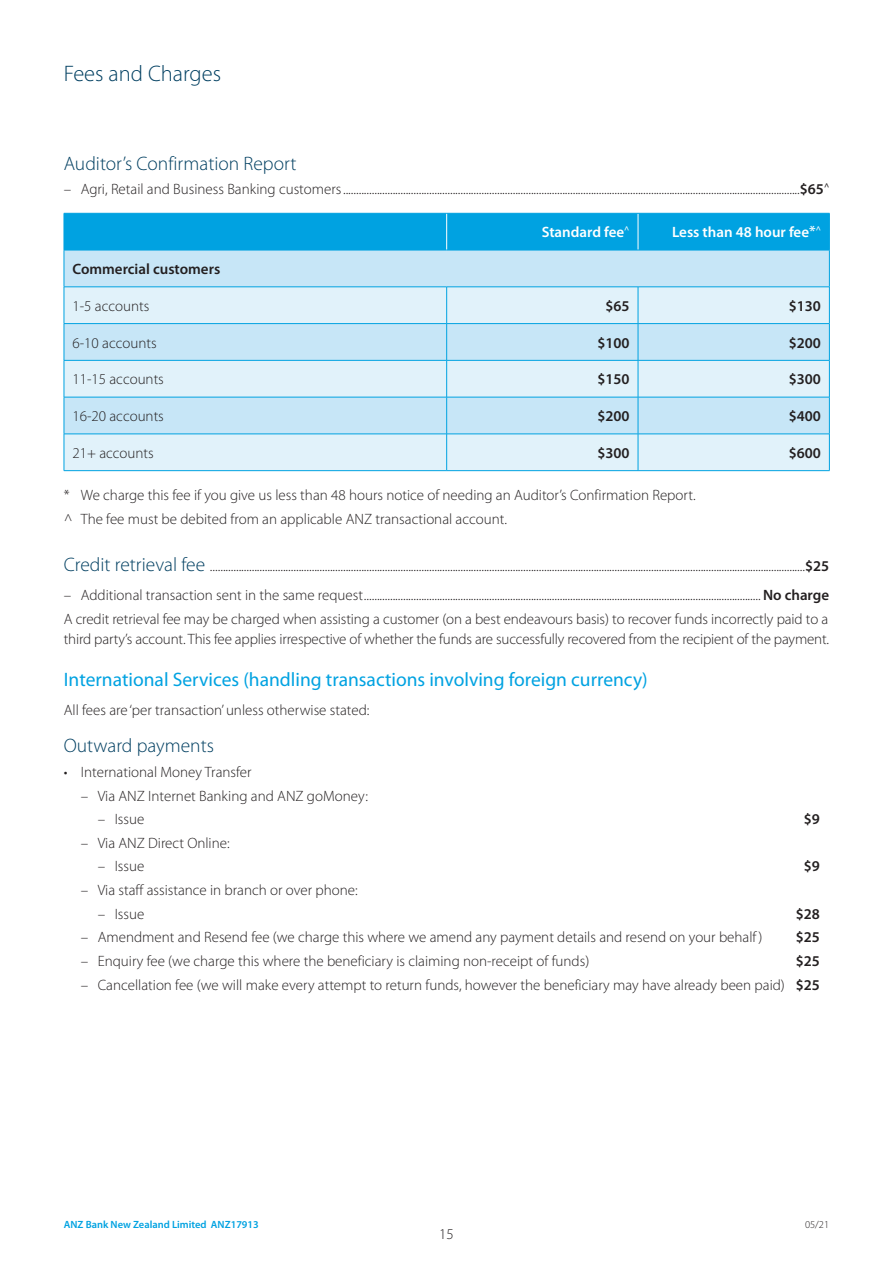
<style>
.page{position:relative;width:893px;height:1263px;background:#fff}
.page>*{position:absolute;margin:0;border:0;box-sizing:border-box;transform-origin:0 0}
.t1{font:300 22.5px "Myriad Pro";color:#003f61}
.Heading_2{font:19.5px "Myriad Pro";color:#00a2e1}
.Heading_3{font:300 19.5px "Myriad Pro";color:#003f61}
.Heading_2-2{font:300 15px "Myriad Pro";color:#231f20}
.Body_Copy{font:300 15px/20.2px "Myriad Pro";letter-spacing:-.005em;color:#231f20}
.Body_Copy-2{font:600 15px "Myriad Pro";color:#231f20}
.bodycopy_with_colon{font:300 15px "Myriad Pro";color:#231f20}
.Body_Copy-3{font:600 15px "Myriad Pro";color:#fff}
.t2{font:600 10.5px "Myriad Pro";color:#00a2e1}
.t3{font:300 10.5px "Myriad Pro";color:#231f20}
.s1{font-weight:600}
.s2{font-size:19.5px;color:#003f61}
</style>
<div class="page">
<div style="left:65px;top:214px;width:764px;height:36px;background:#00a2e1"></div>
<div style="left:65px;top:251px;width:764px;height:109px;background:#c7e6f7"></div>
<div style="left:65px;top:288px;width:764px;height:35px;background:#e1f2fa"></div>
<div style="left:65px;top:361px;width:764px;height:109px;background:#e1f2fa"></div>
<div style="left:65px;top:398px;width:764px;height:36px;background:#c7e6f7"></div>
<hr style="left:446px;top:213px;width:1px;height:37px;background:#fff">
<hr style="left:638px;top:213px;width:1px;height:37px;background:#fff">
<hr style="left:64px;top:213px;width:1px;height:37px;background:#00a2e1">
<hr style="left:64px;top:213px;width:383px;height:1px;background:#00a2e1">
<hr style="left:447px;top:213px;width:191px;height:1px;background:#00a2e1">
<hr style="left:638px;top:213px;width:192px;height:1px;background:#00a2e1">
<hr style="left:829px;top:213px;width:1px;height:37px;background:#00a2e1">
<hr style="left:64px;top:250px;width:1px;height:37px;background:#00a2e1">
<hr style="left:64px;top:250px;width:383px;height:1px;background:#00a2e1">
<hr style="left:447px;top:250px;width:191px;height:1px;background:#00a2e1">
<hr style="left:638px;top:250px;width:192px;height:1px;background:#00a2e1">
<hr style="left:829px;top:250px;width:1px;height:37px;background:#00a2e1">
<hr style="left:64px;top:287px;width:1px;height:36px;background:#00a2e1">
<hr style="left:64px;top:287px;width:383px;height:1px;background:#00a2e1">
<hr style="left:446px;top:287px;width:1px;height:36px;background:#00a2e1">
<hr style="left:447px;top:287px;width:191px;height:1px;background:#00a2e1">
<hr style="left:638px;top:287px;width:192px;height:1px;background:#00a2e1">
<hr style="left:638px;top:287px;width:1px;height:36px;background:#00a2e1">
<hr style="left:829px;top:287px;width:1px;height:36px;background:#00a2e1">
<hr style="left:64px;top:324px;width:1px;height:36px;background:#00a2e1">
<hr style="left:64px;top:323px;width:383px;height:1px;background:#00a2e1">
<hr style="left:446px;top:324px;width:1px;height:36px;background:#00a2e1">
<hr style="left:447px;top:323px;width:191px;height:1px;background:#00a2e1">
<hr style="left:638px;top:323px;width:192px;height:1px;background:#00a2e1">
<hr style="left:638px;top:324px;width:1px;height:36px;background:#00a2e1">
<hr style="left:829px;top:324px;width:1px;height:36px;background:#00a2e1">
<hr style="left:64px;top:361px;width:1px;height:36px;background:#00a2e1">
<hr style="left:64px;top:360px;width:383px;height:1px;background:#00a2e1">
<hr style="left:446px;top:361px;width:1px;height:36px;background:#00a2e1">
<hr style="left:447px;top:360px;width:191px;height:1px;background:#00a2e1">
<hr style="left:638px;top:361px;width:1px;height:36px;background:#00a2e1">
<hr style="left:638px;top:360px;width:192px;height:1px;background:#00a2e1">
<hr style="left:829px;top:361px;width:1px;height:36px;background:#00a2e1">
<hr style="left:64px;top:397px;width:1px;height:37px;background:#00a2e1">
<hr style="left:64px;top:397px;width:383px;height:1px;background:#00a2e1">
<hr style="left:446px;top:397px;width:1px;height:37px;background:#00a2e1">
<hr style="left:447px;top:397px;width:191px;height:1px;background:#00a2e1">
<hr style="left:638px;top:397px;width:1px;height:37px;background:#00a2e1">
<hr style="left:638px;top:397px;width:192px;height:1px;background:#00a2e1">
<hr style="left:829px;top:397px;width:1px;height:37px;background:#00a2e1">
<hr style="left:64px;top:434px;width:1px;height:36px;background:#00a2e1">
<hr style="left:64px;top:434px;width:383px;height:1px;background:#00a2e1">
<hr style="left:64px;top:470px;width:383px;height:1px;background:#00a2e1">
<hr style="left:446px;top:434px;width:1px;height:36px;background:#00a2e1">
<hr style="left:447px;top:434px;width:191px;height:1px;background:#00a2e1">
<hr style="left:447px;top:470px;width:191px;height:1px;background:#00a2e1">
<hr style="left:638px;top:434px;width:1px;height:36px;background:#00a2e1">
<hr style="left:638px;top:434px;width:192px;height:1px;background:#00a2e1">
<hr style="left:829px;top:434px;width:1px;height:36px;background:#00a2e1">
<hr style="left:638px;top:470px;width:192px;height:1px;background:#00a2e1">
<h1 class="t1" style="left:64px;top:60px;width:159px">Fees and Charges</h1>
<p class="Heading_3" style="left:64px;top:152px;width:234px">Auditor’s Confirmation Report</p>
<p class="Heading_2-2" style="left:64px;top:180px;width:767px">– Agri, Retail and Business Banking customers...............................................................................................................................................................................<span class="s1">$65</span><sup>^</sup></p>
<p class="Body_Copy-3" style="left:542px;top:223px;width:89px">Standard fee<sup>^</sup></p>
<p class="Body_Copy-3" style="left:672px;top:223px;width:150px">Less than 48 hour fee*<sup>^</sup></p>
<p class="Body_Copy-2" style="left:72px;top:259px;width:149px">Commercial customers</p>
<p class="Body_Copy" style="left:72px;top:296px;width:78px">1-5 accounts</p>
<p class="Body_Copy-2" style="left:605px;top:296px;width:26px">$65</p>
<p class="Body_Copy-2" style="left:789px;top:296px;width:34px">$130</p>
<p class="Body_Copy" style="left:72px;top:332px;width:86px">6-10 accounts</p>
<p class="Body_Copy-2" style="left:597px;top:333px;width:34px">$100</p>
<p class="Body_Copy-2" style="left:789px;top:333px;width:34px">$200</p>
<p class="Body_Copy" style="left:72px;top:369px;width:93px">11-15 accounts</p>
<p class="Body_Copy-2" style="left:597px;top:370px;width:34px">$150</p>
<p class="Body_Copy-2" style="left:789px;top:370px;width:34px">$300</p>
<p class="Body_Copy" style="left:72px;top:406px;width:93px">16-20 accounts</p>
<p class="Body_Copy-2" style="left:597px;top:407px;width:34px">$200</p>
<p class="Body_Copy-2" style="left:789px;top:407px;width:34px">$400</p>
<p class="Body_Copy" style="left:72px;top:443px;width:83px">21+ accounts</p>
<p class="Body_Copy-2" style="left:597px;top:443px;width:34px">$300</p>
<p class="Body_Copy-2" style="left:789px;top:443px;width:34px">$600</p>
<p class="Body_Copy" style="left:64px;top:485px;width:633px">* We charge this fee if you give us less than 48 hours notice of needing an Auditor’s Confirmation Report.</p>
<p class="Body_Copy" style="left:64px;top:509px;width:445px">^ The fee must be debited from an applicable ANZ transactional account.</p>
<p class="Heading_2-2" style="left:64px;top:557px;width:767px"><span class="s2">Credit retrieval fee</span> ....................................................................................................................................................................................................................................<span class="s1">$25</span></p>
<p class="Heading_2-2" style="left:64px;top:586px;width:767px">– Additional transaction sent in the same request........................................................................................................................................................<span class="s1">No charge</span></p>
<p class="Body_Copy" style="left:64px;top:608px;width:767px">A credit retrieval fee may be charged when assisting a customer (on a best endeavours basis) to recover funds incorrectly paid to a third party’s account. This fee applies irrespective of whether the funds are successfully recovered from the recipient of the payment.</p>
<p class="Heading_2" style="left:64px;top:668px;width:585px">International Services (handling transactions involving foreign currency)</p>
<p class="bodycopy_with_colon" style="left:64px;top:701px;width:307px">All fees are ‘per transaction’ unless otherwise stated:</p>
<p class="Heading_3" style="left:64px;top:734px;width:152px">Outward payments</p>
<p class="Heading_2-2" style="left:64px;top:763px;width:189px">• International Money Transfer</p>
<p class="Heading_2-2" style="left:81px;top:786px;width:289px">– Via ANZ Internet Banking and ANZ goMoney:</p>
<p class="Heading_2-2" style="left:98px;top:810px;width:48px">– Issue</p>
<p class="Body_Copy-2" style="left:804px;top:809px;width:18px">$9</p>
<p class="Heading_2-2" style="left:81px;top:834px;width:150px">– Via ANZ Direct Online:</p>
<p class="Heading_2-2" style="left:98px;top:857px;width:48px">– Issue</p>
<p class="Body_Copy-2" style="left:804px;top:857px;width:18px">$9</p>
<p class="Heading_2-2" style="left:81px;top:881px;width:278px">– Via staff assistance in branch or over phone:</p>
<p class="Heading_2-2" style="left:98px;top:905px;width:48px">– Issue</p>
<p class="Body_Copy-2" style="left:796px;top:904px;width:26px">$28</p>
<p class="Heading_2-2" style="left:81px;top:928px;width:683px">– Amendment and Resend fee (we charge this where we amend any payment details and resend on your behalf )</p>
<p class="Body_Copy-2" style="left:796px;top:928px;width:26px">$25</p>
<p class="Heading_2-2" style="left:81px;top:952px;width:510px">– Enquiry fee (we charge this where the beneficiary is claiming non-receipt of funds)</p>
<p class="Body_Copy-2" style="left:796px;top:951px;width:26px">$25</p>
<p class="Heading_2-2" style="left:81px;top:976px;width:740px">– Cancellation fee (we will make every attempt to return funds, however the beneficiary may have already been paid) <span class="s1">$25</span></p>
<p class="t2" style="left:64px;top:1218px;width:197px">ANZ Bank New Zealand Limited ANZ17913</p>
<p class="t3" style="left:805px;top:1218px;width:26px">05/21</p>
<p class="Heading_2-2" style="left:439px;top:1224px;width:16px">15</p>
</div>
